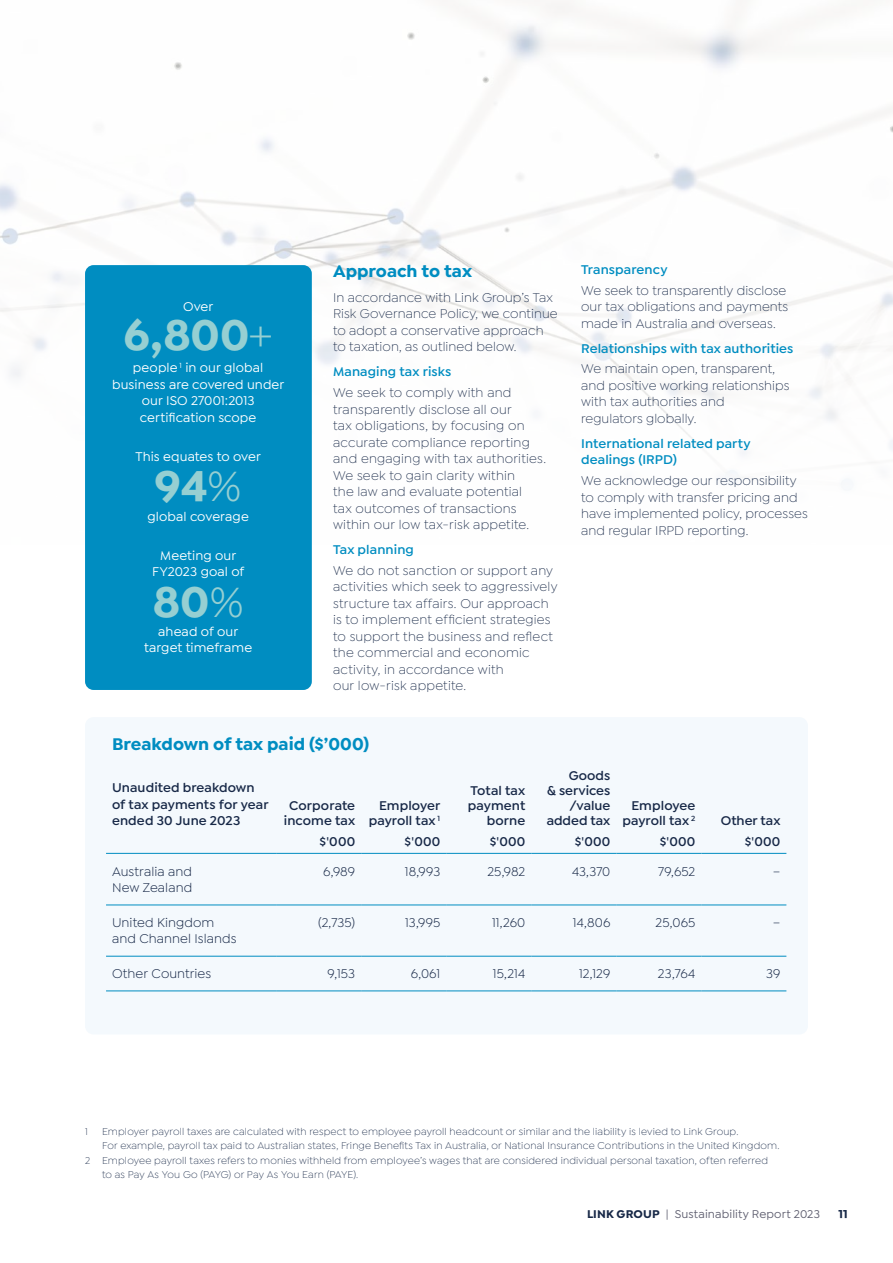
<style>
.page{position:relative;width:893px;height:1263px;background:#fff}
.page>*{position:absolute;margin:0;border:0;box-sizing:border-box;transform-origin:0 0}
.t1{font:700 45px "Isidora Sans";color:#96cfd2}
.t2{font:700 18px "Isidora Sans";color:#008dc1}
.t3{font:300 13.5px/16.5px "Isidora Sans";letter-spacing:.01em;color:#172847}
.t4{font:600 13.5px/15px "Isidora Sans";letter-spacing:.005em;color:#172847;text-align:right}
.t5{font:13.5px/16.5px "Isidora Sans";letter-spacing:.005em;color:#172847}
.t6{font:500 13.5px/16.5px "Isidora Sans";letter-spacing:.005em;color:#fff;text-align:center}
.t7{font:600 13.5px/16.5px "Isidora Sans";letter-spacing:.005em;color:#008dc1}
.t8{font:500 12px "Isidora Sans";letter-spacing:.01em;color:#5f5f70}
.t9{font:700 12px "Isidora Sans";color:#172847}
.t10{font:300 10.5px/13.5px "Isidora Sans";letter-spacing:.015em;color:#172847}
.s1{font-weight:400}
.s2{font-weight:700;color:#172847}
</style>
<div class="page">
<img style="left:0;top:3px;width:893px;height:687px">
<div style="left:85px;top:717px;width:723px;height:317px;background:#f4f9fd;border-radius:9px"></div>
<hr style="left:106px;top:853px;width:170px;height:1px;background:#008dc1">
<hr style="left:276px;top:853px;width:85px;height:1px;background:#008dc1">
<hr style="left:361px;top:853px;width:85px;height:1px;background:#008dc1">
<hr style="left:446px;top:853px;width:85px;height:1px;background:#008dc1">
<hr style="left:531px;top:853px;width:85px;height:1px;background:#008dc1">
<hr style="left:616px;top:853px;width:85px;height:1px;background:#008dc1">
<hr style="left:701px;top:853px;width:85px;height:1px;background:#008dc1">
<hr style="left:106px;top:905px;width:170px;height:1px;background:#008dc1">
<hr style="left:276px;top:905px;width:85px;height:1px;background:#008dc1">
<hr style="left:361px;top:905px;width:85px;height:1px;background:#008dc1">
<hr style="left:446px;top:905px;width:85px;height:1px;background:#008dc1">
<hr style="left:531px;top:905px;width:85px;height:1px;background:#008dc1">
<hr style="left:616px;top:905px;width:85px;height:1px;background:#008dc1">
<hr style="left:701px;top:905px;width:85px;height:1px;background:#008dc1">
<hr style="left:106px;top:956px;width:170px;height:1px;background:#008dc1">
<hr style="left:276px;top:956px;width:85px;height:1px;background:#008dc1">
<hr style="left:361px;top:956px;width:85px;height:1px;background:#008dc1">
<hr style="left:446px;top:956px;width:85px;height:1px;background:#008dc1">
<hr style="left:531px;top:956px;width:85px;height:1px;background:#008dc1">
<hr style="left:616px;top:956px;width:85px;height:1px;background:#008dc1">
<hr style="left:701px;top:956px;width:85px;height:1px;background:#008dc1">
<hr style="left:106px;top:991px;width:170px;height:1px;background:#008dc1">
<hr style="left:276px;top:991px;width:85px;height:1px;background:#008dc1">
<hr style="left:361px;top:991px;width:85px;height:1px;background:#008dc1">
<hr style="left:446px;top:991px;width:85px;height:1px;background:#008dc1">
<hr style="left:531px;top:991px;width:85px;height:1px;background:#008dc1">
<hr style="left:616px;top:991px;width:85px;height:1px;background:#008dc1">
<hr style="left:701px;top:991px;width:85px;height:1px;background:#008dc1">
<div style="left:85px;top:265px;width:227px;height:425px;background:#008dc1;border-radius:9px"></div>
<p class="t6" style="left:183px;top:298px;width:32px">Over</p>
<h1 class="t1" style="left:124px;top:307px;width:151px">6,800<span class="s1">+</span></h1>
<p class="t6" style="left:112px;top:360px;width:174px">people <sup>1</sup> in our global business are covered under our ISO 27001:2013 certification scope</p>
<p class="t6" style="left:135px;top:448px;width:127px">This equates to over</p>
<h1 class="t1" style="left:155px;top:459px;width:88px">94<span class="s1">%</span></h1>
<p class="t6" style="left:148px;top:508px;width:103px">global coverage</p>
<p class="t6" style="left:152px;top:547px;width:94px">Meeting our<br>FY2023 goal of</p>
<h1 class="t1" style="left:153px;top:574px;width:92px">80<span class="s1">%</span></h1>
<p class="t6" style="left:144px;top:623px;width:110px">ahead of our target timeframe</p>
<h2 class="t2" style="left:333px;top:260px;width:140px">Approach to tax</h2>
<p class="t3" style="left:333px;top:289px;width:226px">In accordance with Link Group’s Tax Risk Governance Policy, we continue to adopt a conservative approach to taxation, as outlined below.</p>
<p class="t7" style="left:333px;top:364px;width:120px">Managing tax risks</p>
<p class="t3" style="left:333px;top:384px;width:215px">We seek to comply with and transparently disclose all our<br>tax obligations, by focusing on accurate compliance reporting and engaging with tax authorities.<br>We seek to gain clarity within<br>the law and evaluate potential<br>tax outcomes of transactions within our low tax-risk appetite.</p>
<p class="t7" style="left:333px;top:541px;width:82px">Tax planning</p>
<p class="t3" style="left:333px;top:562px;width:226px">We do not sanction or support any activities which seek to aggressively structure tax affairs. Our approach is to implement efficient strategies to support the business and reflect the commercial and economic activity, in accordance with<br>our low-risk appetite.</p>
<p class="t7" style="left:581px;top:261px;width:88px">Transparency</p>
<p class="t3" style="left:581px;top:282px;width:209px">We seek to transparently disclose our tax obligations and payments made in Australia and overseas.</p>
<p class="t7" style="left:581px;top:340px;width:214px">Relationships with tax authorities</p>
<p class="t3" style="left:581px;top:360px;width:210px">We maintain open, transparent, and positive working relationships with tax authorities and regulators globally.</p>
<p class="t7" style="left:581px;top:435px;width:171px">International related party dealings (IRPD)</p>
<p class="t3" style="left:581px;top:472px;width:228px">We acknowledge our responsibility to comply with transfer pricing and have implemented policy, processes and regular IRPD reporting.</p>
<h2 class="t2" style="left:112px;top:733px;width:259px">Breakdown of tax paid ($’000)</h2>
<p class="t4" style="left:112px;top:779px;width:158px;line-height:16.5px;text-align:left">Unaudited breakdown of tax payments for year ended 30 June 2023</p>
<p class="t4" style="left:284px;top:798px;width:73px;text-align:center">Corporate income tax</p>
<p class="t4" style="left:369px;top:798px;width:73px">Employer payroll tax <sup>1</sup></p>
<p class="t4" style="left:468px;top:783px;width:59px">Total tax payment borne</p>
<p class="t4" style="left:547px;top:768px;width:65px">Goods<br>&amp; services /value added tax</p>
<p class="t4" style="left:622px;top:798px;width:74px">Employee payroll tax <sup>2</sup></p>
<p class="t4" style="left:721px;top:813px;width:61px">Other tax</p>
<p class="t4" style="left:320px;top:834px;width:37px">$'000</p>
<p class="t4" style="left:405px;top:834px;width:37px">$'000</p>
<p class="t4" style="left:490px;top:834px;width:37px">$'000</p>
<p class="t4" style="left:575px;top:834px;width:37px">$'000</p>
<p class="t4" style="left:660px;top:834px;width:37px">$'000</p>
<p class="t4" style="left:745px;top:834px;width:37px">$'000</p>
<p class="t5" style="left:112px;top:863px;width:82px">Australia and<br>New Zealand</p>
<p class="t5" style="left:323px;top:863px;width:33px">6,989</p>
<p class="t5" style="left:405px;top:863px;width:37px">18,993</p>
<p class="t5" style="left:487px;top:863px;width:39px">25,982</p>
<p class="t5" style="left:572px;top:863px;width:40px">43,370</p>
<p class="t5" style="left:658px;top:863px;width:39px">79,652</p>
<p class="t5" style="left:773px;top:863px;width:9px">–</p>
<p class="t5" style="left:112px;top:914px;width:126px">United Kingdom and Channel Islands</p>
<p class="t5" style="left:318px;top:914px;width:39px">(2,735)</p>
<p class="t5" style="left:405px;top:914px;width:37px">13,995</p>
<p class="t5" style="left:492px;top:914px;width:35px">11,260</p>
<p class="t5" style="left:573px;top:914px;width:39px">14,806</p>
<p class="t5" style="left:656px;top:914px;width:41px">25,065</p>
<p class="t5" style="left:773px;top:914px;width:9px">–</p>
<p class="t5" style="left:112px;top:965px;width:101px">Other Countries</p>
<p class="t5" style="left:328px;top:965px;width:29px">9,153</p>
<p class="t5" style="left:411px;top:965px;width:31px">6,061</p>
<p class="t5" style="left:493px;top:965px;width:34px">15,214</p>
<p class="t5" style="left:579px;top:965px;width:33px">12,129</p>
<p class="t5" style="left:658px;top:965px;width:39px">23,764</p>
<p class="t5" style="left:766px;top:965px;width:16px">39</p>
<p class="t10" style="left:85px;top:1125px;width:4px">1</p>
<p class="t10" style="left:102px;top:1125px;width:679px">Employer payroll taxes are calculated with respect to employee payroll headcount or similar and the liability is levied to Link Group.<br>For example, payroll tax paid to Australian states, Fringe Benefits Tax in Australia, or National Insurance Contributions in the United Kingdom.</p>
<p class="t10" style="left:102px;top:1154px;width:667px;text-indent:-17px">2 Employee payroll taxes refers to monies withheld from employee’s wages that are considered individual personal taxation, often referred to as Pay As You Go (PAYG) or Pay As You Earn (PAYE).</p>
<p class="t8" style="left:587px;top:1207px;width:234px"><span class="s2">LINK GROUP</span> | Sustainability Report 2023</p>
<p class="t9" style="left:838px;top:1206px;width:11px">11</p>
</div>
